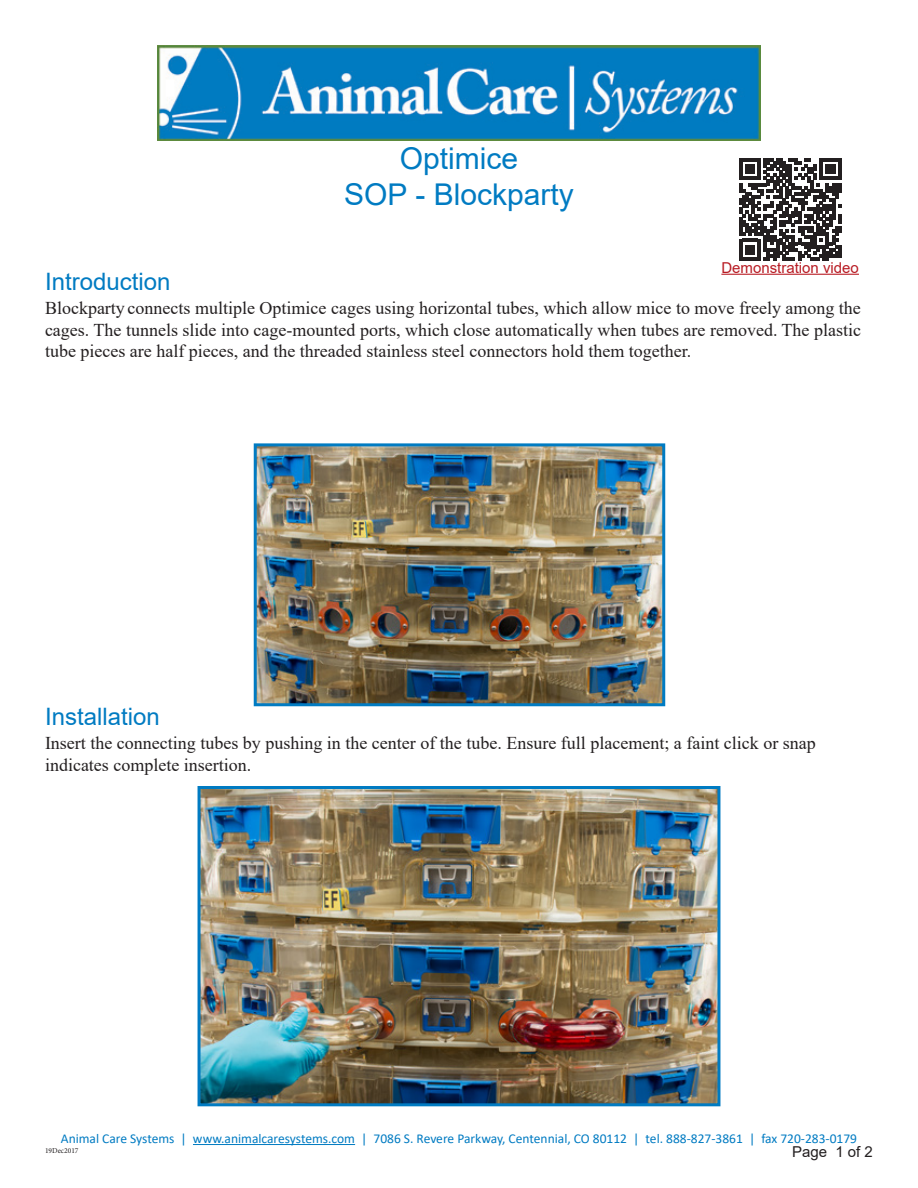
<style>
.page{position:relative;width:918px;height:1188px;background:#fff}
.page>*{position:absolute;margin:0;border:0;box-sizing:border-box;transform-origin:0 0}
.t1{font:30px "Arial";color:#007bc2}
.t2{font:24px "Arial";color:#007bc2}
.t3{font:18px/21.6px "Times New Roman";color:#231f20;text-align:justify}
.t4{font:15px "Arial";color:#b81b23}
.t5{font:15px "Arial";color:#231f20}
.t6{font:13.5px "Calibri";color:#007bc2}
.t7{font:7.5px "Minion Pro";color:#231f20}
</style>
<div class="page">
<hr style="left:193px;top:1144px;width:162px;height:1px;background:#007bc2">
<svg style="left:739px;top:158px;width:102px;height:103px"></svg>
<hr style="left:721px;top:274px;width:138px;height:1px;background:#b81b23">
<img style="left:258px;top:447px;width:403px;height:255px">
<div style="left:254px;top:443px;width:411px;height:263px;border:3px solid #007bc2"></div>
<img style="left:202px;top:790px;width:514px;height:312px">
<div style="left:198px;top:786px;width:522px;height:320px;border:3px solid #007bc2"></div>
<img style="left:157px;top:45px;width:604px;height:95px">
<p class="t1" style="left:400px;top:138px;width:120px">Optimice</p>
<p class="t1" style="left:344px;top:174px;width:231px">SOP - Blockparty</p>
<p class="t4" style="left:721px;top:257px;width:139px">Demonstration video</p>
<p class="t2" style="left:45px;top:266px;width:127px">Introduction</p>
<p class="t3" style="left:45px;top:297px;width:818px">Blockparty connects multiple Optimice cages using horizontal tubes, which allow mice to move freely among the cages. The tunnels slide into cage-mounted ports, which close automatically when tubes are removed. The plastic tube pieces are half pieces, and the threaded stainless steel connectors hold them together.</p>
<p class="t2" style="left:45px;top:701px;width:116px">Installation</p>
<p class="t3" style="left:45px;top:732px;width:772px">Insert the connecting tubes by pushing in the center of the tube. Ensure full placement; a faint click or snap indicates complete insertion.</p>
<p class="t6" style="left:61px;top:1129px;width:798px">Animal Care Systems | www.animalcaresystems.com | 7086 S. Revere Parkway, Centennial, CO 80112 | tel. 888-827-3861 | fax 720-283-0179</p>
<p class="t5" style="left:792px;top:1141px;width:82px">Page 1 of 2</p>
<p class="t7" style="left:45px;top:1146px;width:35px">19Dec2017</p>
</div>
